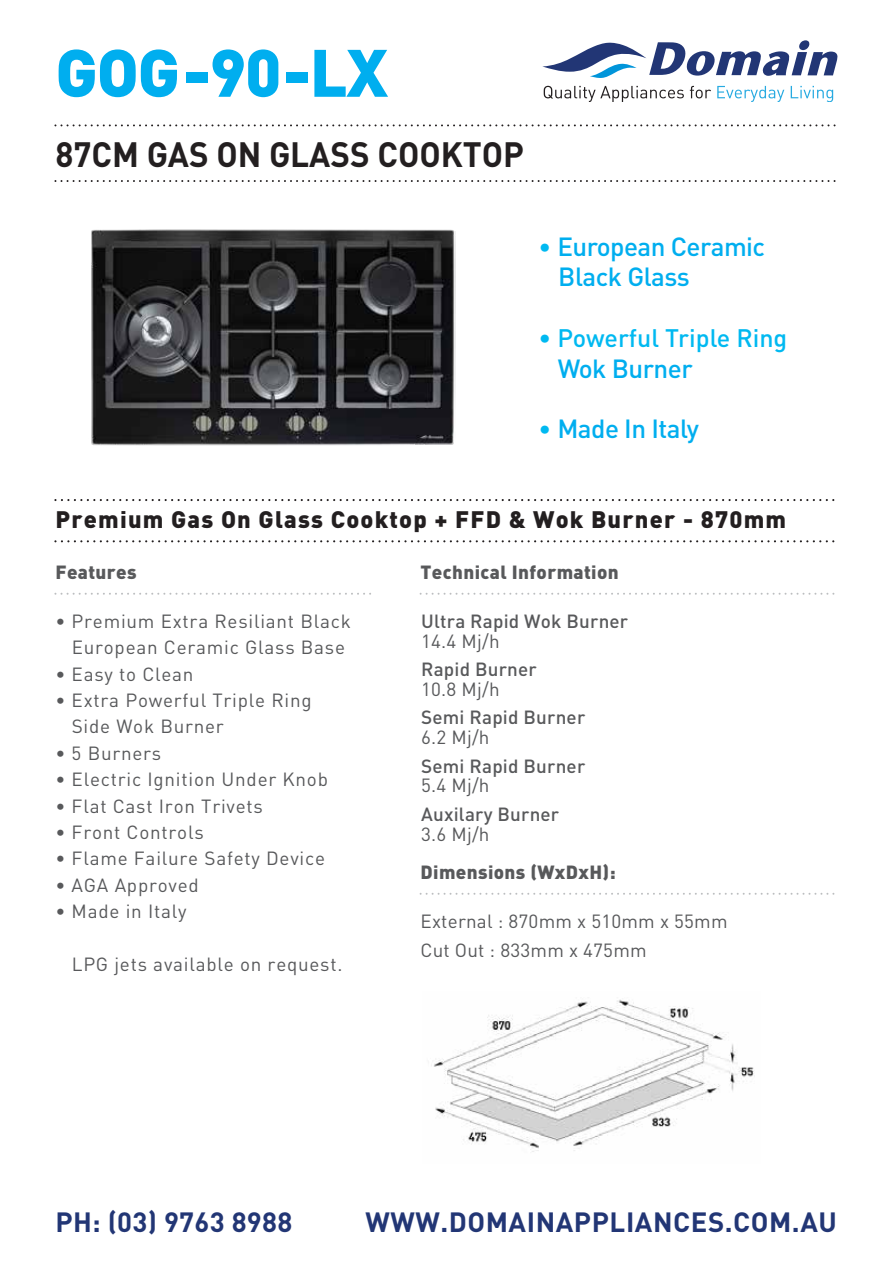
<style>
.page{position:relative;width:893px;height:1263px;background:#fff}
.page>*{position:absolute;margin:0;border:0;box-sizing:border-box;transform-origin:0 0}
.t1{font:900 65.85px "DIN Pro";letter-spacing:-.02em;color:#00aeef}
.t2{font:700 34.8px "DIN Pro";color:#231f20;scale:.95 1}
.t3{font:700 27.6px "DIN Pro";letter-spacing:.02em;color:#223675}
.t4{font:500 25.95px/30.6px "DIN Pro";letter-spacing:-.02em;color:#00aeef}
.t5{font:500 25.05px "DIN Pro";color:#00b9f1}
.t6{font:900 23.55px "DIN Pro";letter-spacing:.05em;color:#231f20}
.t7{font:18.9px/26.4px "DIN Pro";letter-spacing:.04em;color:#58595b;text-align:center}
.t8{font:500 18.9px "DIN Pro";letter-spacing:.01em;color:#58595b}
.t9{font:900 18.9px "DIN Pro";letter-spacing:.02em;color:#58595b}
.t10{font:18.9px/28.7px "DIN Pro";letter-spacing:.01em;color:#58595b}
.s1{font-size:25.05px;color:#00b9f1}
</style>
<div class="page">
<svg style="left:55px;top:180px;width:781px;height:2px"></svg>
<svg style="left:55px;top:124px;width:781px;height:2px"></svg>
<svg style="left:55px;top:593px;width:316px;height:2px"></svg>
<svg style="left:55px;top:499px;width:780px;height:2px"></svg>
<svg style="left:55px;top:540px;width:780px;height:2px"></svg>
<svg style="left:421px;top:893px;width:414px;height:2px"></svg>
<img style="left:431px;top:999px;width:324px;height:153px">
<svg style="left:421px;top:593px;width:414px;height:2px"></svg>
<svg style="left:542px;top:40px;width:296px;height:38px"></svg>
<svg style="left:544px;top:86px;width:140px;height:15px"></svg>
<svg style="left:690px;top:86px;width:21px;height:12px"></svg>
<svg style="left:717px;top:86px;width:67px;height:15px"></svg>
<svg style="left:791px;top:86px;width:42px;height:15px"></svg>
<img style="left:91px;top:229px;width:365px;height:217px">
<h1 class="t1" style="left:55px;top:28px;width:334px">GOG-90-LX</h1>
<h2 class="t2" style="left:55px;top:131px;width:495px">87CM GAS ON GLASS COOKTOP</h2>
<h3 class="t4" style="left:558px;top:230px;width:208px;text-indent:-20px"><span class="s1">•</span> European Ceramic<br>Black Glass</h3>
<h3 class="t5" style="left:539px;top:321px;width:250px">• Powerful Triple Ring</h3>
<h3 class="t4" style="left:558px;top:352px;width:136px">Wok Burner</h3>
<h3 class="t4" style="left:539px;top:412px;width:162px"><span class="s1">•</span> Made In Italy</h3>
<p class="t6" style="left:55px;top:504px;width:732px">Premium Gas On Glass Cooktop + FFD &amp; Wok Burner - 870mm</p>
<p class="t9" style="left:55px;top:559px;width:83px">Features</p>
<p class="t7" style="left:55px;top:607px;width:297px">• Premium Extra Resiliant Black<br>European Ceramic Glass Base</p>
<p class="t7" style="left:55px;top:660px;width:140px">• Easy to Clean</p>
<p class="t7" style="left:72px;top:686px;width:241px;text-align:left;text-indent:-16px">• Extra Powerful Triple Ring<br>Side Wok Burner</p>
<p class="t7" style="left:55px;top:739px;width:107px">• 5 Burners</p>
<p class="t7" style="left:55px;top:765px;width:274px">• Electric Ignition Under Knob</p>
<p class="t7" style="left:55px;top:792px;width:209px">• Flat Cast Iron Trivets</p>
<p class="t7" style="left:55px;top:818px;width:150px">• Front Controls</p>
<p class="t7" style="left:55px;top:845px;width:271px">• Flame Failure Safety Device</p>
<p class="t7" style="left:55px;top:871px;width:145px">• AGA Approved</p>
<p class="t7" style="left:55px;top:897px;width:133px">• Made in Italy</p>
<p class="t7" style="left:72px;top:950px;width:272px">LPG jets available on request.</p>
<p class="t9" style="left:421px;top:559px;width:200px">Technical Information</p>
<p class="t8" style="left:421px;top:608px;width:209px">Ultra Rapid Wok Burner</p>
<p class="t7" style="left:421px;top:627px;width:80px">14.4 Mj/h</p>
<p class="t8" style="left:421px;top:656px;width:117px">Rapid Burner</p>
<p class="t7" style="left:421px;top:675px;width:80px">10.8 Mj/h</p>
<p class="t8" style="left:421px;top:705px;width:166px">Semi Rapid Burner</p>
<p class="t7" style="left:421px;top:723px;width:70px">6.2 Mj/h</p>
<p class="t8" style="left:421px;top:753px;width:166px">Semi Rapid Burner</p>
<p class="t7" style="left:421px;top:771px;width:70px">5.4 Mj/h</p>
<p class="t8" style="left:421px;top:801px;width:140px">Auxilary Burner</p>
<p class="t7" style="left:421px;top:820px;width:70px">3.6 Mj/h</p>
<p class="t9" style="left:421px;top:859px;width:197px">Dimensions (WxDxH):</p>
<p class="t10" style="left:421px;top:906px;width:309px">External : 870mm x 510mm x 55mm<br>Cut Out : 833mm x 475mm</p>
<h3 class="t3" style="left:56px;top:1203px;width:238px">PH: (03) 9763 8988</h3>
<h3 class="t3" style="left:365px;top:1203px;width:473px">WWW.DOMAINAPPLIANCES.COM.AU</h3>
</div>
